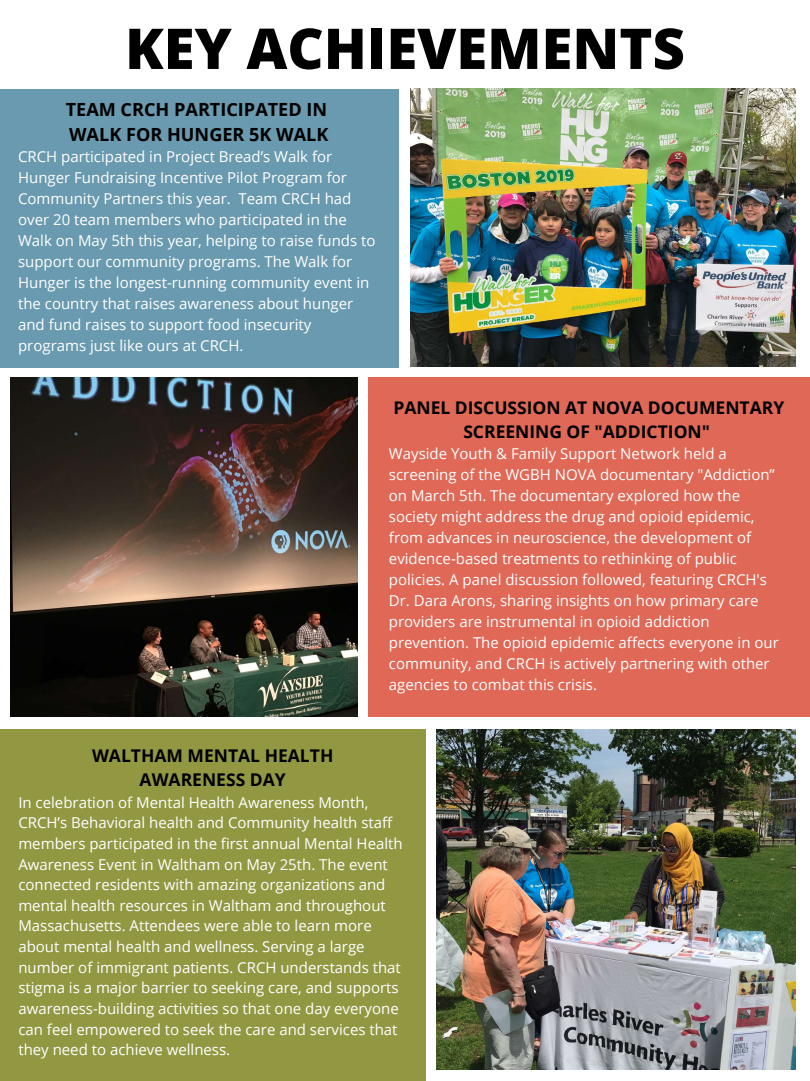
<style>
.page{position:relative;width:810px;height:1081px;background:#fff}
.page>*{position:absolute;margin:0;border:0;box-sizing:border-box;transform-origin:0 0}
.t1{font:800 56.25px "Open Sans";color:#000}
.t2{font:700 18.12px/25.2px "Open Sans";color:#000}
.t3{font:700 17.5px/23.8px "Open Sans";color:#000;text-align:center}
.t4{font:15px/21px "Open Sans";color:#fff}
</style>
<div class="page">
<div style="left:0;top:728px;width:425px;height:352px;background:#929842"></div>
<div style="left:368px;top:377px;width:442px;height:340px;background:#df6856"></div>
<div style="left:0;top:89px;width:398px;height:278px;background:#699aaf"></div>
<img style="left:410px;top:89px;width:385px;height:278px">
<img style="left:11px;top:377px;width:346px;height:339px">
<img style="left:436px;top:729px;width:359px;height:340px">
<h1 class="t1" style="left:125px;top:9px;width:561px">KEY ACHIEVEMENTS</h1>
<p class="t2" style="left:66px;top:96px;width:264px">TEAM CRCH PARTICIPATED IN<br>WALK FOR HUNGER 5K WALK</p>
<p class="t4" style="left:18px;top:145px;width:359px">CRCH participated in Project Bread’s Walk for Hunger Fundraising Incentive Pilot Program for Community Partners this year. Team CRCH had over 20 team members who participated in the Walk on May 5th this year, helping to raise funds to support our community programs. The Walk for Hunger is the longest-running community event in the country that raises awareness about hunger and fund raises to support food insecurity programs just like ours at CRCH.</p>
<p class="t3" style="left:393px;top:395px;width:392px">PANEL DISCUSSION AT NOVA DOCUMENTARY<br>SCREENING OF "ADDICTION"</p>
<p class="t4" style="left:389px;top:442px;width:391px">Wayside Youth &amp; Family Support Network held a screening of the WGBH NOVA documentary "Addiction” on March 5th. The documentary explored how the society might address the drug and opioid epidemic, from advances in neuroscience, the development of evidence-based treatments to rethinking of public policies. A panel discussion followed, featuring CRCH's Dr. Dara Arons, sharing insights on how primary care providers are instrumental in opioid addiction prevention. The opioid epidemic affects everyone in our community, and CRCH is actively partnering with other agencies to combat this crisis.</p>
<p class="t3" style="left:92px;top:743px;width:243px;line-height:23.4px">WALTHAM MENTAL HEALTH<br>AWARENESS DAY</p>
<p class="t4" style="left:18px;top:791px;width:386px;line-height:20.6px">In celebration of Mental Health Awareness Month, CRCH’s Behavioral health and Community health staff members participated in the first annual Mental Health Awareness Event in Waltham on May 25th. The event connected residents with amazing organizations and mental health resources in Waltham and throughout Massachusetts. Attendees were able to learn more about mental health and wellness. Serving a large number of immigrant patients. CRCH understands that stigma is a major barrier to seeking care, and supports awareness-building activities so that one day everyone can feel empowered to seek the care and services that they need to achieve wellness.</p>
</div>
